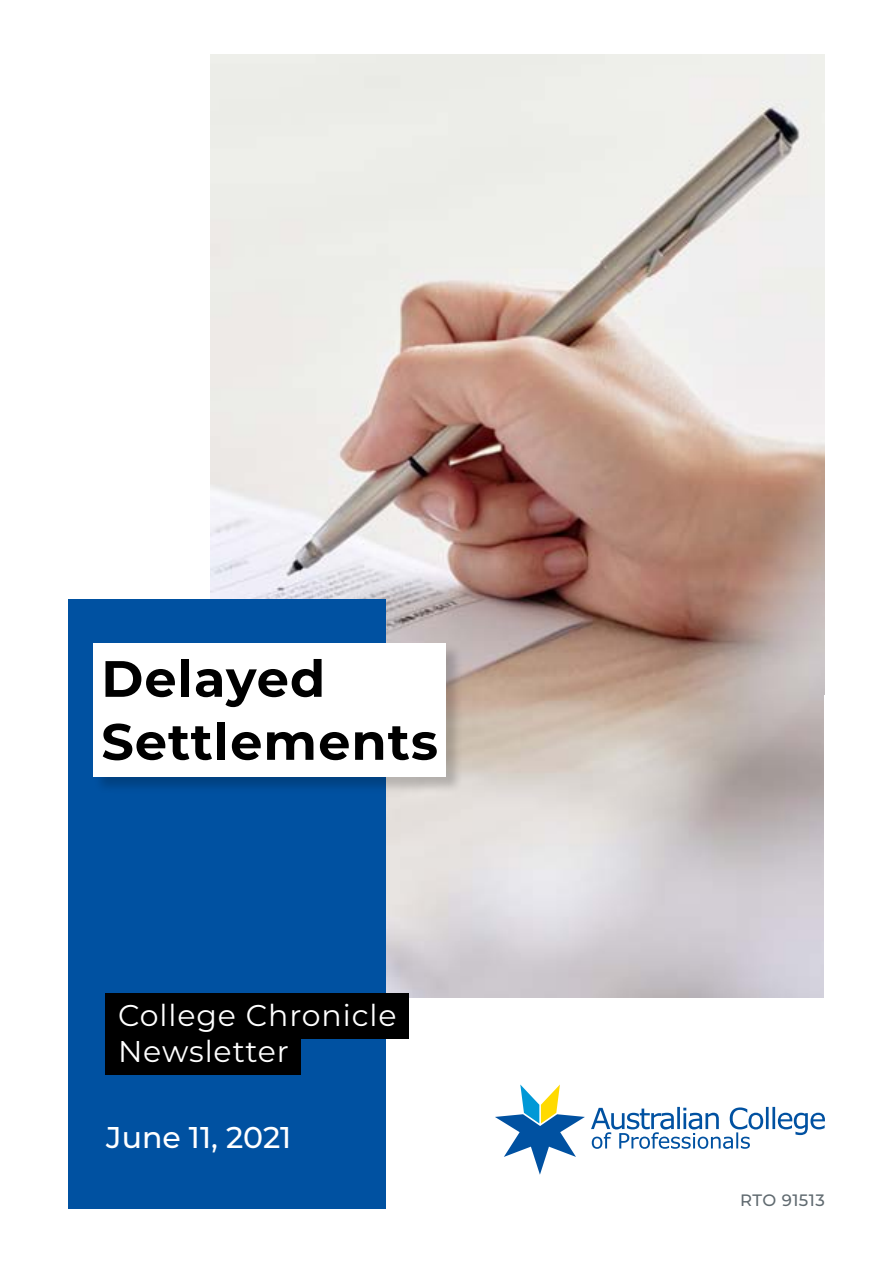
<style>
.page{position:relative;width:893px;height:1263px;background:#fff}
.page>*{position:absolute;margin:0;border:0;box-sizing:border-box;transform-origin:0 0}
.t1{font:700 51px/63px "Montserrat";letter-spacing:.02em;color:#000}
.t2{font:30px/36px "Montserrat";letter-spacing:.03em;color:#fff}
.t3{font:500 30px "Montserrat";color:#fff}
.t4{font:500 16.5px "Montserrat";letter-spacing:.03em;color:#606a70}
</style>
<div class="page">
<img style="left:210px;top:54px;width:615px;height:943px">
<div style="left:68px;top:600px;width:317px;height:609px;background:#0051a1"></div>
<svg style="left:495px;top:1084px;width:90px;height:91px"></svg>
<svg style="left:591px;top:1107px;width:234px;height:42px"></svg>
<div style="left:94px;top:644px;width:369px;height:150px;background:#000;opacity:.2"></div>
<div style="left:93px;top:643px;width:352px;height:134px;background:#fff"></div>
<div style="left:105px;top:993px;width:303px;height:45px;background:#000"></div>
<div style="left:105px;top:1029px;width:196px;height:45px;background:#000"></div>
<h1 class="t1" style="left:101px;top:645px;width:338px">Delayed<br>Settlements</h1>
<p class="t2" style="left:118px;top:996px;width:280px">College Chronicle<br>Newsletter</p>
<p class="t3" style="left:106px;top:1116px;width:187px">June 11, 2021</p>
<p class="t4" style="left:740px;top:1189px;width:86px">RTO 91513</p>
</div>
